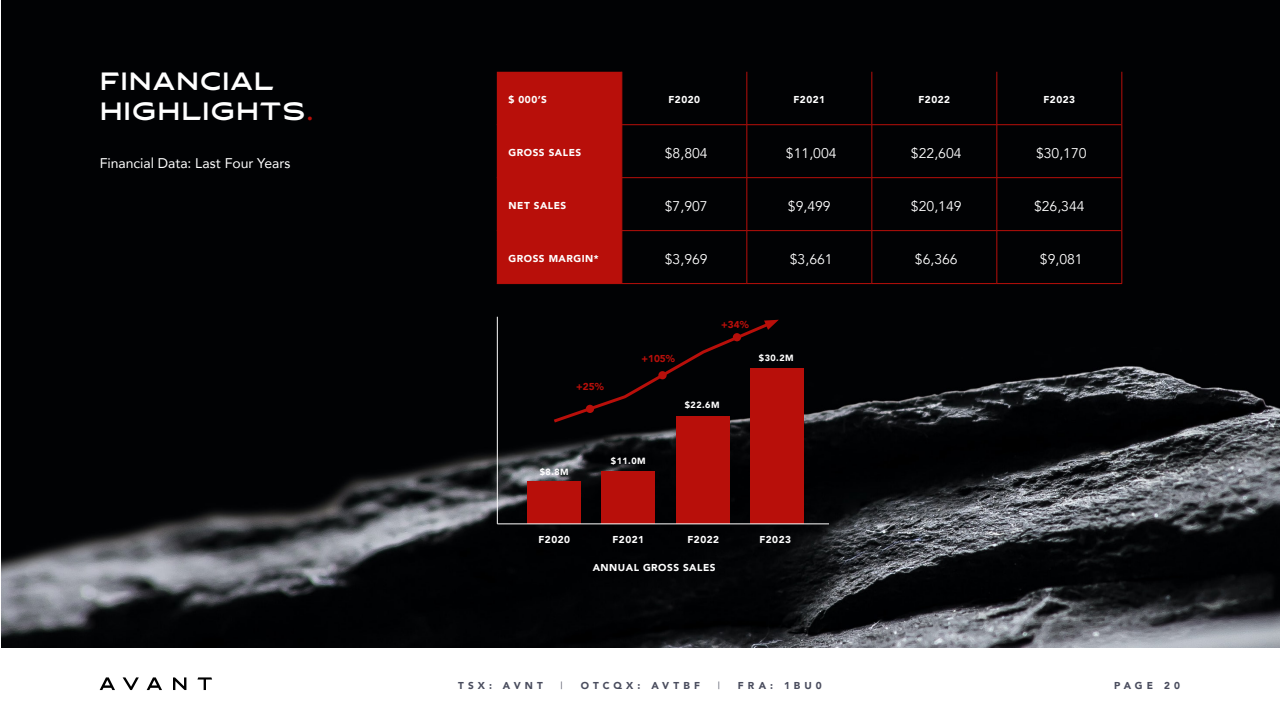
<style>
.page{position:relative;width:1280px;height:720px;background:#fff}
.page>*{position:absolute;margin:0;border:0;box-sizing:border-box;transform-origin:0 0}
.t1{font:24px/30px "Asterone";letter-spacing:.03em;color:#fff}
.t2{font:14px "Avenir";color:#fff}
.Body{font:14px "Avenir";color:#fff}
.t3{font:900 10px "Avenir";letter-spacing:.05em;color:#fff}
.t4{font:900 10px "Avenir";letter-spacing:.405em;color:#4a4d5e}
.t5{font:900 10px "Avenir";color:#b80f0a}
.t6{font:10px "Avenir";color:#4a4d5e}
.t7{font:900 9px "Avenir";letter-spacing:.05em;color:#fff}
.s1{color:#b80f0a}
</style>
<div class="page">
<svg style="left:100px;top:677px;width:15px;height:13px"></svg>
<svg style="left:123px;top:677px;width:16px;height:13px"></svg>
<svg style="left:147px;top:677px;width:15px;height:13px"></svg>
<svg style="left:173px;top:677px;width:13px;height:13px"></svg>
<svg style="left:197px;top:677px;width:15px;height:13px"></svg>
<img style="left:1px;top:0;width:1279px;height:648px">
<div style="left:497px;top:72px;width:125px;height:211px;background:#b80f0a"></div>
<hr style="left:622px;top:72px;width:1px;height:52px;background:#b80f0a">
<hr style="left:747px;top:72px;width:1px;height:52px;background:#b80f0a">
<hr style="left:872px;top:72px;width:1px;height:52px;background:#b80f0a">
<hr style="left:997px;top:72px;width:1px;height:52px;background:#b80f0a">
<hr style="left:1122px;top:72px;width:1px;height:53px;background:#b80f0a">
<hr style="left:622px;top:125px;width:1px;height:52px;background:#b80f0a">
<hr style="left:747px;top:125px;width:1px;height:52px;background:#b80f0a">
<hr style="left:872px;top:125px;width:1px;height:52px;background:#b80f0a">
<hr style="left:997px;top:125px;width:1px;height:52px;background:#b80f0a">
<hr style="left:1122px;top:125px;width:1px;height:53px;background:#b80f0a">
<hr style="left:622px;top:178px;width:1px;height:52px;background:#b80f0a">
<hr style="left:747px;top:178px;width:1px;height:52px;background:#b80f0a">
<hr style="left:872px;top:178px;width:1px;height:52px;background:#b80f0a">
<hr style="left:997px;top:178px;width:1px;height:52px;background:#b80f0a">
<hr style="left:1122px;top:178px;width:1px;height:53px;background:#b80f0a">
<hr style="left:622px;top:231px;width:1px;height:52px;background:#b80f0a">
<hr style="left:747px;top:231px;width:1px;height:52px;background:#b80f0a">
<hr style="left:872px;top:231px;width:1px;height:52px;background:#b80f0a">
<hr style="left:997px;top:231px;width:1px;height:52px;background:#b80f0a">
<hr style="left:1122px;top:231px;width:1px;height:52px;background:#b80f0a">
<hr style="left:497px;top:124px;width:125px;height:1px;background:#b80f0a">
<hr style="left:622px;top:124px;width:125px;height:1px;background:#b80f0a">
<hr style="left:747px;top:124px;width:125px;height:1px;background:#b80f0a">
<hr style="left:872px;top:124px;width:125px;height:1px;background:#b80f0a">
<hr style="left:997px;top:124px;width:125px;height:1px;background:#b80f0a">
<hr style="left:497px;top:177px;width:125px;height:1px;background:#b80f0a">
<hr style="left:622px;top:177px;width:125px;height:1px;background:#b80f0a">
<hr style="left:747px;top:177px;width:125px;height:1px;background:#b80f0a">
<hr style="left:872px;top:177px;width:125px;height:1px;background:#b80f0a">
<hr style="left:997px;top:177px;width:125px;height:1px;background:#b80f0a">
<hr style="left:497px;top:230px;width:125px;height:1px;background:#b80f0a">
<hr style="left:622px;top:230px;width:125px;height:1px;background:#b80f0a">
<hr style="left:747px;top:230px;width:125px;height:1px;background:#b80f0a">
<hr style="left:872px;top:230px;width:125px;height:1px;background:#b80f0a">
<hr style="left:997px;top:230px;width:125px;height:1px;background:#b80f0a">
<hr style="left:497px;top:283px;width:125px;height:1px;background:#b80f0a">
<hr style="left:622px;top:283px;width:125px;height:1px;background:#b80f0a">
<hr style="left:747px;top:283px;width:125px;height:1px;background:#b80f0a">
<hr style="left:872px;top:283px;width:125px;height:1px;background:#b80f0a">
<hr style="left:997px;top:283px;width:125px;height:1px;background:#b80f0a">
<hr style="left:497px;top:317px;width:1px;height:207px;background:#fff">
<div style="left:551px;top:319px;width:228px;height:106px;background:#010204"></div>
<div style="left:658px;top:371px;width:9px;height:8px;background:#b80f0a;border-radius:50%"></div>
<div style="left:586px;top:405px;width:8px;height:8px;background:#b80f0a;border-radius:50%"></div>
<div style="left:733px;top:333px;width:8px;height:8px;background:#b80f0a;border-radius:50%"></div>
<div style="left:528px;top:482px;width:53px;height:42px;background:#b80f0a"></div>
<div style="left:602px;top:471px;width:53px;height:53px;background:#b80f0a"></div>
<div style="left:676px;top:416px;width:53px;height:108px;background:#b80f0a"></div>
<div style="left:750px;top:369px;width:53px;height:155px;background:#b80f0a"></div>
<hr style="left:497px;top:523px;width:332px;height:1px;background:#fff">
<p class="t1" style="left:100px;top:66px;width:215px">FINANCIAL<br>HIGHLIGHTS<span class="s1">.</span></p>
<p class="Body" style="left:100px;top:152px;width:192px">Financial Data: Last Four Years</p>
<p class="t3" style="left:509px;top:91px;width:40px">$ 000’S</p>
<p class="t3" style="left:669px;top:91px;width:33px">F2020</p>
<p class="t3" style="left:794px;top:91px;width:33px">F2021</p>
<p class="t3" style="left:919px;top:91px;width:33px">F2022</p>
<p class="t3" style="left:1044px;top:91px;width:33px">F2023</p>
<p class="t3" style="left:509px;top:144px;width:74px">GROSS SALES</p>
<p class="t2" style="left:665px;top:145px;width:44px">$8,804</p>
<p class="t2" style="left:786px;top:145px;width:52px">$11,004</p>
<p class="t2" style="left:911px;top:145px;width:52px">$22,604</p>
<p class="t2" style="left:1036px;top:145px;width:52px">$30,170</p>
<p class="t3" style="left:509px;top:197px;width:59px">NET SALES</p>
<p class="t2" style="left:665px;top:198px;width:44px">$7,907</p>
<p class="t2" style="left:788px;top:198px;width:44px">$9,499</p>
<p class="t2" style="left:911px;top:198px;width:52px">$20,149</p>
<p class="t2" style="left:1034px;top:198px;width:52px">$26,344</p>
<p class="t3" style="left:509px;top:250px;width:92px">GROSS MARGIN*</p>
<p class="t2" style="left:665px;top:251px;width:44px">$3,969</p>
<p class="t2" style="left:790px;top:251px;width:44px">$3,661</p>
<p class="t2" style="left:915px;top:251px;width:44px">$6,366</p>
<p class="t2" style="left:1040px;top:251px;width:44px">$9,081</p>
<p class="t5" style="left:576px;top:378px;width:29px">+25%</p>
<p class="t5" style="left:641px;top:350px;width:35px">+105%</p>
<p class="t5" style="left:721px;top:316px;width:29px">+34%</p>
<p class="t7" style="left:759px;top:350px;width:36px">$30.2M</p>
<p class="t7" style="left:685px;top:397px;width:36px">$22.6M</p>
<p class="t7" style="left:540px;top:465px;width:30px">$8.8M</p>
<p class="t7" style="left:611px;top:453px;width:36px">$11.0M</p>
<p class="t3" style="left:539px;top:531px;width:33px">F2020</p>
<p class="t3" style="left:613px;top:531px;width:33px">F2021</p>
<p class="t3" style="left:688px;top:531px;width:33px">F2022</p>
<p class="t3" style="left:593px;top:559px;width:124px">ANNUAL GROSS SALES</p>
<p class="t3" style="left:759px;top:531px;width:33px">F2023</p>
<p class="t4" style="left:458px;top:677px;width:86px">TSX: AVNT</p>
<p class="t6" style="left:561px;top:680px;width:4px">|</p>
<p class="t4" style="left:581px;top:677px;width:121px">OTCQX: AVTBF</p>
<p class="t6" style="left:718px;top:680px;width:4px">|</p>
<p class="t4" style="left:738px;top:677px;width:85px">FRA: 1BU0</p>
<p class="t4" style="left:1114px;top:677px;width:67px">PAGE 20</p>
</div>
